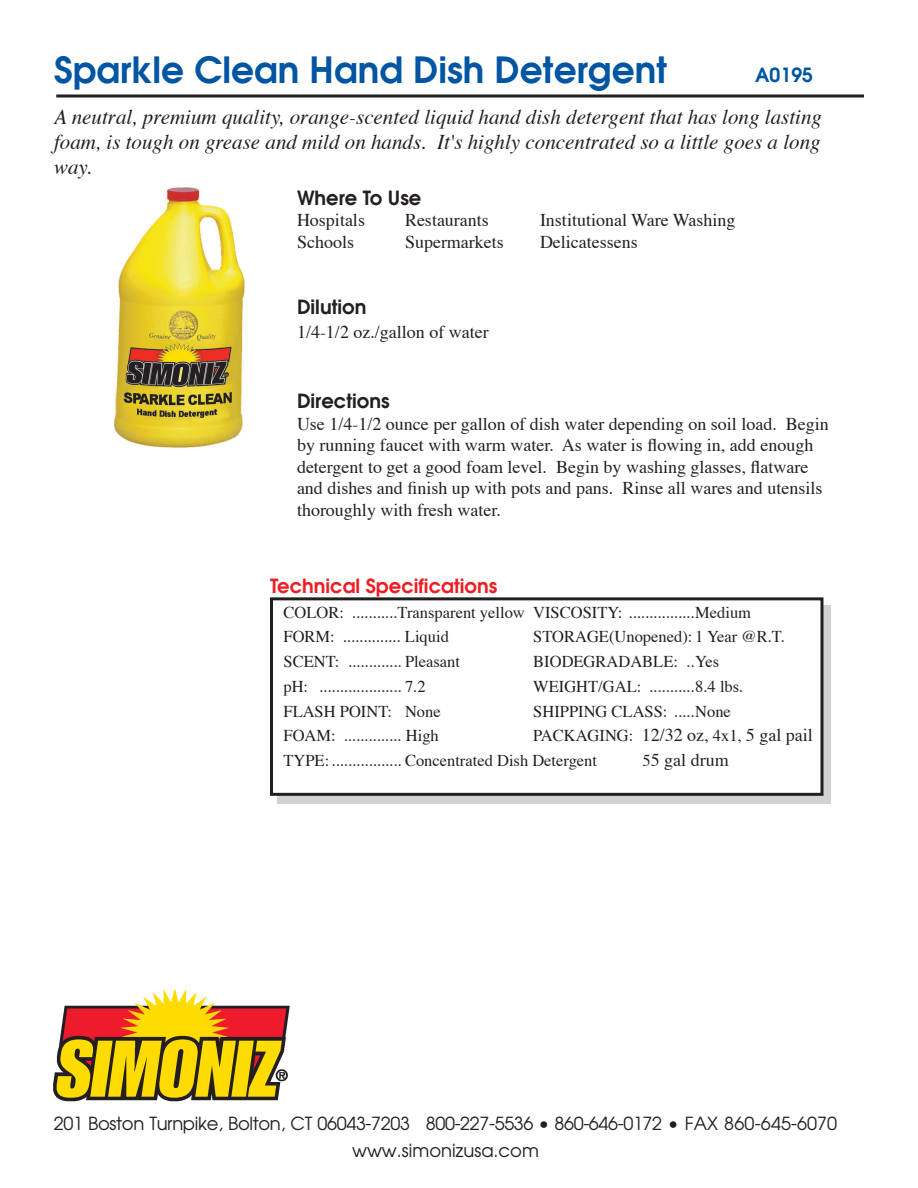
<style>
.page{position:relative;width:918px;height:1188px;background:#fff}
.page>*{position:absolute;margin:0;border:0;box-sizing:border-box;transform-origin:0 0}
.t1{font:600 36px "Avant Garde";color:#0155a2}
.t2{font:italic 21px/25.2px "Times";color:#231f20;text-align:justify}
.t3{font:600 19.5px "Avant Garde";color:#231f20}
.t4{font:600 19.5px "Avant Garde";color:#ee1d23}
.t5{font:600 19.5px "Avant Garde";color:#0155a2}
.t6{font:18px/21.6px "Times";color:#231f20}
.t7{font:18px "Avant Garde";letter-spacing:-.02em;color:#231f20}
.t8{font:18px "Avant Garde";color:#231f20}
.t9{font:16.5px "Times";color:#231f20}
.s1{font-size:16.5px}
</style>
<div class="page">
<img style="left:53px;top:988px;width:237px;height:114px">
<hr style="left:56px;top:94px;width:808px;height:3px;background:#231f20">
<img style="left:113px;top:187px;width:132px;height:261px">
<div style="left:277px;top:606px;width:554px;height:198px;background:#d1d2d4"></div>
<div style="left:272px;top:599px;width:550px;height:195px;background:#fff"></div>
<div style="left:270px;top:597px;width:554px;height:199px;border:3px solid #231f20"></div>
<p class="t1" style="left:54px;top:46px;width:615px">Sparkle Clean Hand Dish Detergent</p>
<p class="t2" style="left:54px;top:103px;width:770px">A neutral, premium quality, orange-scented liquid hand dish detergent that has long lasting foam, is tough on grease and mild on hands. It's highly concentrated so a little goes a long way.</p>
<p class="t5" style="left:755px;top:62px;width:60px">A0195</p>
<p class="t3" style="left:297px;top:185px;width:126px">Where To Use</p>
<p class="t6" style="left:297px;top:208px;width:70px">Hospitals</p>
<p class="t6" style="left:405px;top:208px;width:85px">Restaurants</p>
<p class="t6" style="left:540px;top:208px;width:197px">Institutional Ware Washing</p>
<p class="t6" style="left:297px;top:229px;width:59px">Schools</p>
<p class="t6" style="left:405px;top:229px;width:100px">Supermarkets</p>
<p class="t6" style="left:540px;top:229px;width:99px">Delicatessens</p>
<p class="t3" style="left:297px;top:294px;width:71px">Dilution</p>
<p class="t6" style="left:297px;top:319px;width:193px">1/4-1/2 oz./gallon of water</p>
<p class="t3" style="left:297px;top:388px;width:94px">Directions</p>
<p class="t6" style="left:297px;top:411px;width:533px">Use 1/4-1/2 ounce per gallon of dish water depending on soil load. Begin by running faucet with warm water. As water is flowing in, add enough detergent to get a good foam level. Begin by washing glasses, flatware and dishes and finish up with pots and pans. Rinse all wares and utensils thoroughly with fresh water.</p>
<p class="t4" style="left:270px;top:573px;width:229px">Technical Specifications</p>
<p class="t9" style="left:283px;top:597px;width:469px">COLOR: ...........Transparent yellow VISCOSITY: ................Medium</p>
<p class="t9" style="left:283px;top:621px;width:167px">FORM: .............. Liquid</p>
<p class="t9" style="left:533px;top:621px;width:253px">STORAGE(Unopened): 1 Year @R.T.</p>
<p class="t9" style="left:283px;top:646px;width:178px">SCENT: ............. Pleasant</p>
<p class="t9" style="left:533px;top:646px;width:188px">BIODEGRADABLE: ..Yes</p>
<p class="t9" style="left:283px;top:671px;width:144px">pH: .................... 7.2</p>
<p class="t9" style="left:533px;top:671px;width:212px">WEIGHT/GAL: ...........8.4 lbs.</p>
<p class="t9" style="left:283px;top:696px;width:159px">FLASH POINT: None</p>
<p class="t9" style="left:533px;top:696px;width:199px">SHIPPING CLASS: .....None</p>
<p class="t9" style="left:283px;top:720px;width:157px">FOAM: .............. High</p>
<p class="t6" style="left:533px;top:723px;width:281px"><span class="s1">PACKAGING:</span> 12/32 oz, <span class="s1">4x1,</span> 5 gal pail</p>
<p class="t9" style="left:283px;top:745px;width:315px">TYPE: ................. Concentrated Dish Detergent</p>
<p class="t6" style="left:643px;top:748px;width:88px"><span class="s1">5</span>5 gal drum</p>
<p class="t7" style="left:54px;top:1112px;width:785px">201 Boston Turnpike, Bolton, CT 06043-7203 800-227-5536 • 860-646-0172 • FAX 860-645-6070</p>
<p class="t8" style="left:352px;top:1139px;width:188px">www.simonizusa.com</p>
</div>
